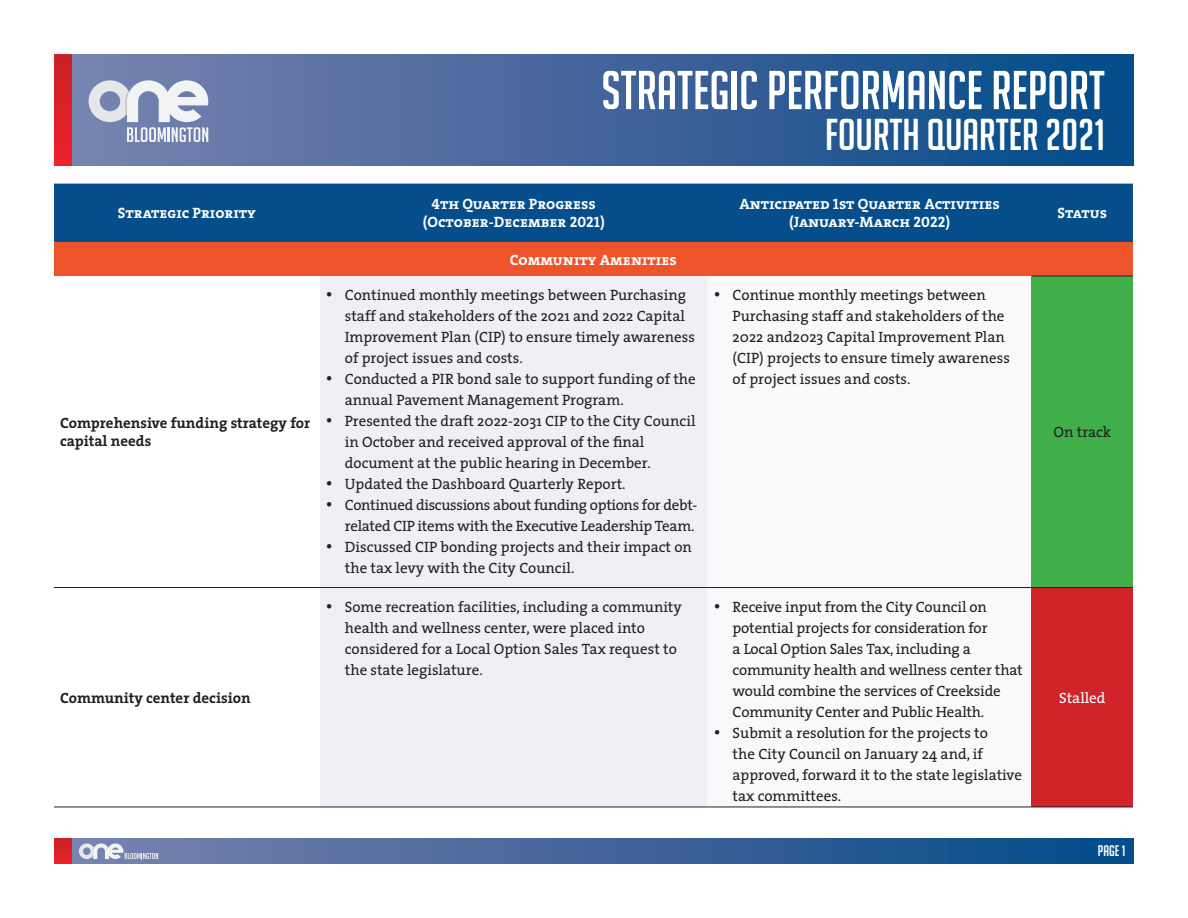
<style>
.page{position:relative;width:1188px;height:918px;background:#fff}
.page>*{position:absolute;margin:0;border:0;box-sizing:border-box;transform-origin:0 0}
.t1{font:53.25px "Big Noodle Titling";color:#fff}
.t2{font:43.5px "Big Noodle Titling";color:#fff}
.t3{font:15px/21px "The Serif";color:#231f20}
.t4{font:15px/18px "The Serif Bold Caps";color:#fff;text-align:center}
.t5{font:15px/21px "The Serif";letter-spacing:-.02em;color:#231f20;text-align:right}
.STRAT_HED{font:700 15px/18px "The Serif";color:#231f20}
.t6{font:15px "The Serif";color:#fff}
.t7{font:15px "Big Noodle Titling";color:#fff}
</style>
<div class="page">
<div style="left:54px;top:184px;width:1079px;height:58px;background:#064e8b"></div>
<div style="left:54px;top:242px;width:1079px;height:34px;background:#ee542c"></div>
<div style="left:320px;top:276px;width:388px;height:531px;background:#eef0f6"></div>
<svg style="left:708px;top:276px;width:324px;height:531px"></svg>
<div style="left:1032px;top:276px;width:101px;height:312px;background:#40ae49"></div>
<div style="left:1032px;top:588px;width:101px;height:219px;background:#d1232a"></div>
<hr style="left:54px;top:587px;width:266px;height:1px;background:#231f20">
<hr style="left:320px;top:587px;width:388px;height:1px;background:#231f20">
<hr style="left:708px;top:587px;width:324px;height:1px;background:#231f20">
<hr style="left:54px;top:807px;width:266px;height:1px;background:#231f20">
<hr style="left:320px;top:807px;width:388px;height:1px;background:#231f20">
<hr style="left:708px;top:807px;width:324px;height:1px;background:#231f20">
<hr style="left:1032px;top:587px;width:101px;height:1px;background:#231f20">
<hr style="left:1032px;top:807px;width:101px;height:1px;background:#231f20">
<hr style="left:1032px;top:276px;width:101px;height:1px;background:#231f20">
<div style="left:71px;top:54px;width:1063px;height:111px;background:linear-gradient(to right,#7b81af,#044988)"></div>
<div style="left:54px;top:54px;width:17px;height:111px;background:linear-gradient(to bottom,#ca2027,#ec2328)"></div>
<svg style="left:89px;top:80px;width:119px;height:62px"></svg>
<div style="left:71px;top:838px;width:1063px;height:26px;background:linear-gradient(to right,#7b81af,#044988)"></div>
<div style="left:54px;top:838px;width:17px;height:26px;background:linear-gradient(to bottom,#c92027,#ea2228)"></div>
<svg style="left:79px;top:843px;width:79px;height:16px"></svg>
<p class="t1" style="left:601px;top:62px;width:505px">STRATEGIC PERFORMANCE REPORT</p>
<p class="t2" style="left:825px;top:111px;width:281px">FOURTH QUARTER 2021</p>
<p class="t4" style="left:118px;top:204px;width:140px">Strategic Priority</p>
<p class="STRAT_HED" style="left:60px;top:414px;width:252px">Comprehensive funding strategy for capital needs</p>
<p class="STRAT_HED" style="left:60px;top:688px;width:192px">Community center decision</p>
<p class="t4" style="left:432px;top:195px;width:166px">4th Quarter Progress</p>
<p class="t4" style="left:423px;top:213px;width:184px">(October-December 2021)</p>
<p class="t4" style="left:510px;top:250px;width:169px">Community Amenities</p>
<p class="t3" style="left:345px;top:284px;width:352px;text-indent:-19px">• Continued monthly meetings between Purchasing staff and stakeholders of the 2021 and 2022 Capital Improvement Plan (CIP) to ensure timely awareness of project issues and costs.</p>
<p class="t3" style="left:345px;top:368px;width:352px;text-indent:-19px">• Conducted a PIR bond sale to support funding of the annual Pavement Management Program.</p>
<p class="t3" style="left:345px;top:410px;width:352px;text-indent:-19px">• Presented the draft 2022-2031 CIP to the City Council in October and received approval of the final document at the public hearing in December.</p>
<p class="t3" style="left:326px;top:473px;width:301px">• Updated the Dashboard Quarterly Report.</p>
<p class="t5" style="left:326px;top:494px;width:373px">• Continued discussions about funding options for debt&shy;related CIP items with the Executive Leadership Team.</p>
<p class="t3" style="left:345px;top:536px;width:349px;text-indent:-19px">• Discussed CIP bonding projects and their impact on the tax levy with the City Council.</p>
<p class="t4" style="left:739px;top:195px;width:262px">Anticipated 1st Quarter Activities (January-March 2022)</p>
<p class="t4" style="left:1058px;top:204px;width:51px">Status</p>
<p class="t3" style="left:733px;top:284px;width:279px;text-indent:-19px">• Continue monthly meetings between Purchasing staff and stakeholders of the 2022 and2023 Capital Improvement Plan (CIP) projects to ensure timely awareness of project issues and costs.</p>
<p class="t3" style="left:1054px;top:421px;width:59px">On track</p>
<p class="t3" style="left:345px;top:596px;width:339px;text-indent:-19px">• Some recreation facilities, including a community health and wellness center, were placed into considered for a Local Option Sales Tax request to the state legislature.</p>
<p class="t3" style="left:733px;top:596px;width:292px;text-indent:-19px">• Receive input from the City Council on potential projects for consideration for<br>a Local Option Sales Tax, including a community health and wellness center that would combine the services of Creekside Community Center and Public Health.</p>
<p class="t3" style="left:733px;top:722px;width:291px;text-indent:-19px">• Submit a resolution for the projects to<br>the City Council on January 24 and, if approved, forward it to the state legislative tax committees.</p>
<p class="t6" style="left:1059px;top:685px;width:48px">Stalled</p>
<p class="t7" style="left:1098px;top:842px;width:29px">PAGE 1</p>
</div>
